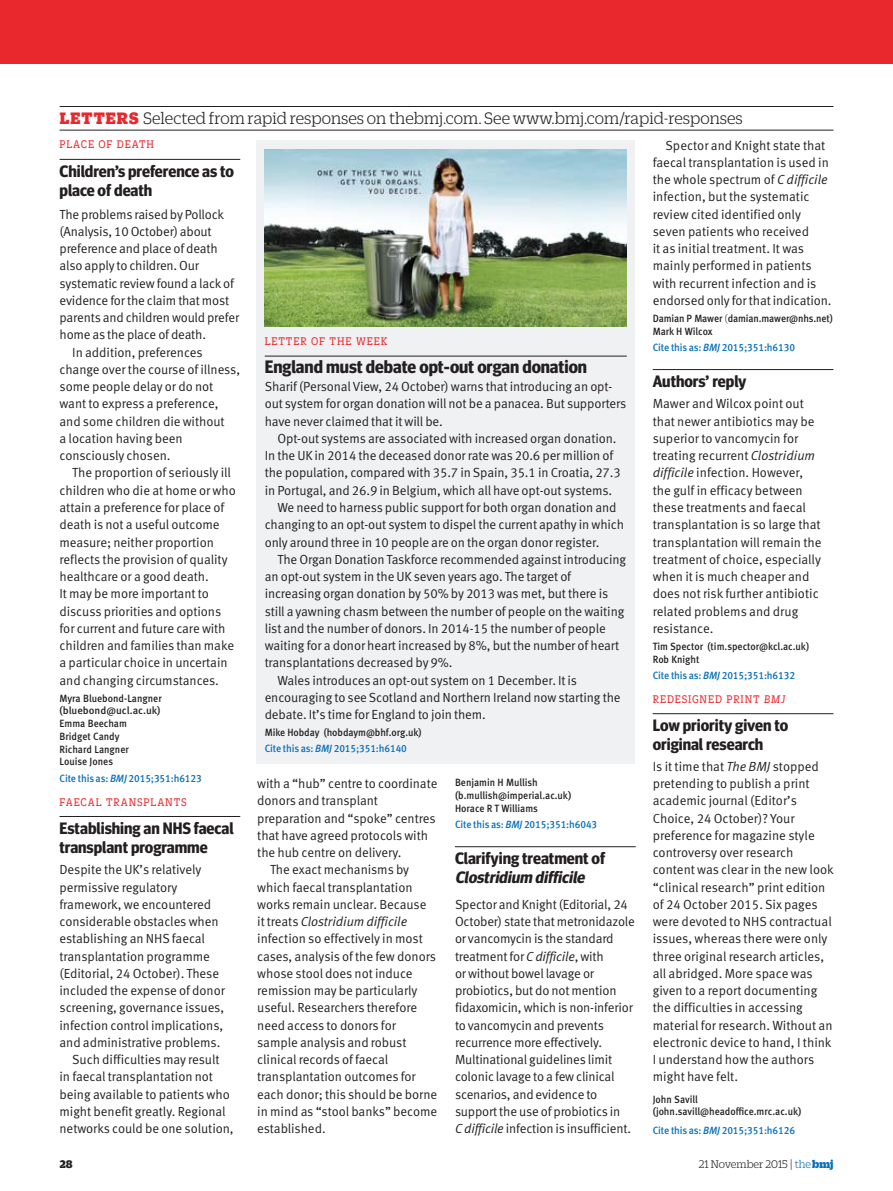
<style>
.page{position:relative;width:893px;height:1191px;background:#fff}
.page>*{position:absolute;margin:0;border:0;box-sizing:border-box;transform-origin:0 0}
.MINI_STRAP{font:300 18px "Duplicate Slab";color:#231f20}
.LETTERS_HEAD{font:700 18px "Meta Headline OT";color:#231f20}
.LETTERS_HEAD-2{font:700 16.5px/19.5px "Meta Headline OT";color:#231f20}
.BODY_SANS_INDENT{font:13.2px/17.2px "Meta Pro Normal";letter-spacing:-.01em;color:#231f20}
.BODY_SANS{font:13.2px/17.2px "Meta Pro Normal";letter-spacing:-.01em;color:#231f20}
.LETTERS_SLUG{font:12px "Duplicate Slab";letter-spacing:.08em;color:#e9282d;scale:.9 1}
.t1{font:300 12px "Duplicate Slab";color:#231f20}
.t2{font:900 12px "Duplicate Slab";color:#231f20}
.LETTERS_AUTHORS{font:500 10.5px/12.8px "Meta Pro";letter-spacing:-.005em;color:#231f20;scale:.93 1}
.CITATION{font:500 10.5px "Meta Pro";letter-spacing:-.01em;color:#0970b9;scale:.95 1}
.LETTERS_AUTHORS-2{font:500 10.5px/12.8px "Meta Pro";letter-spacing:-.005em;color:#231f20}
.s1{font-weight:900;color:#e9282d}
.s2{font-style:italic}
.s3{font-weight:300}
.s4{font-family:"Meta Headline OT"}
.s5{color:#0970b9}
.s6{font-weight:900;color:#0970b9}
</style>
<div class="page">
<div style="left:0;top:0;width:893px;height:64px;background:#e9282d"></div>
<hr style="left:653px;top:369px;width:180px;height:1px;background:#231f20">
<hr style="left:653px;top:713px;width:180px;height:1px;background:#231f20">
<hr style="left:60px;top:159px;width:180px;height:1px;background:#231f20">
<hr style="left:60px;top:816px;width:180px;height:1px;background:#231f20">
<hr style="left:455px;top:846px;width:181px;height:1px;background:#231f20">
<div style="left:256px;top:140px;width:379px;height:623px;background:#f0f1f2"></div>
<hr style="left:265px;top:356px;width:362px;height:1px;background:#231f20">
<hr style="left:60px;top:106px;width:773px;height:1px;background:#231f20">
<hr style="left:60px;top:130px;width:773px;height:1px;background:#231f20">
<img style="left:265px;top:149px;width:362px;height:177px">
<p class="MINI_STRAP" style="left:60px;top:107px;width:685px"><span class="s1">LETTERS</span> Selected from rapid responses on thebmj.com. See www.bmj.com/rapid-responses</p>
<p class="LETTERS_SLUG" style="left:60px;top:137px;width:106px">PLACE OF DEATH</p>
<p class="LETTERS_HEAD-2" style="left:60px;top:161px;width:176px">Children’s preference as to place of death</p>
<p class="BODY_SANS" style="left:60px;top:205px;width:181px">The problems raised by Pollock (Analysis, 10 October) about preference and place of death also apply to children. Our systematic review found a lack of evidence for the claim that most parents and children would prefer home as the place of death.</p>
<p class="BODY_SANS_INDENT" style="left:60px;top:343px;width:182px;text-indent:13px">In addition, preferences change over the course of illness, some people delay or do not want to express a preference, and some children die without<br>a location having been consciously chosen.</p>
<p class="BODY_SANS_INDENT" style="left:60px;top:463px;width:178px;text-indent:13px">The proportion of seriously ill children who die at home or who attain a preference for place of death is not a useful outcome measure; neither proportion reflects the provision of quality healthcare or a good death.<br>It may be more important to discuss priorities and options for current and future care with children and families than make a particular choice in uncertain and changing circumstances.</p>
<p class="LETTERS_AUTHORS" style="left:60px;top:691px;width:111px">Myra Bluebond-Langner</p>
<p class="LETTERS_AUTHORS-2" style="left:60px;top:703px;width:103px">(bluebond@ucl.ac.uk)<br>Emma Beecham<br>Bridget Candy<br>Richard Langner<br>Louise Jones</p>
<p class="CITATION" style="left:60px;top:770px;width:151px">Cite this as: <span class="s2">BMJ</span> 2015;351:h6123</p>
<p class="LETTERS_SLUG" style="left:60px;top:794px;width:143px">FAECAL TRANSPLANTS</p>
<p class="LETTERS_HEAD-2" style="left:60px;top:817px;width:176px">Establishing an NHS faecal transplant programme</p>
<p class="BODY_SANS" style="left:60px;top:860px;width:167px">Despite the UK’s relatively permissive regulatory framework, we encountered considerable obstacles when establishing an NHS faecal transplantation programme (Editorial, 24 October). These included the expense of donor screening, governance issues, infection control implications, and administrative problems.</p>
<p class="BODY_SANS_INDENT" style="left:60px;top:1050px;width:176px;text-indent:13px">Such difficulties may result<br>in faecal transplantation not being available to patients who might benefit greatly. Regional networks could be one solution,</p>
<p class="LETTERS_SLUG" style="left:265px;top:333px;width:138px">LETTER OF THE WEEK</p>
<p class="LETTERS_HEAD" style="left:265px;top:356px;width:324px">England must debate opt-out organ donation</p>
<p class="BODY_SANS" style="left:265px;top:377px;width:363px">Sharif (Personal View, 24 October) warns that introducing an opt&shy;out system for organ donation will not be a panacea. But supporters have never claimed that it will be.</p>
<p class="BODY_SANS_INDENT" style="left:265px;top:429px;width:358px;text-indent:13px">Opt-out systems are associated with increased organ donation.<br>In the UK in 2014 the deceased donor rate was 20.6 per million of the population, compared with 35.7 in Spain, 35.1 in Croatia, 27.3 in Portugal, and 26.9 in Belgium, which all have opt-out systems.</p>
<p class="BODY_SANS_INDENT" style="left:265px;top:498px;width:361px;text-indent:13px">We need to harness public support for both organ donation and changing to an opt-out system to dispel the current apathy in which only around three in 10 people are on the organ donor register.</p>
<p class="BODY_SANS_INDENT" style="left:265px;top:550px;width:363px;text-indent:13px">The Organ Donation Taskforce recommended against introducing an opt-out system in the UK seven years ago. The target of increasing organ donation by 50% by 2013 was met, but there is still a yawning chasm between the number of people on the waiting list and the number of donors. In 2014-15 the number of people waiting for a donor heart increased by 8%, but the number of heart transplantations decreased by 9%.</p>
<p class="BODY_SANS_INDENT" style="left:265px;top:670px;width:357px;text-indent:13px">Wales introduces an opt-out system on 1 December. It is encouraging to see Scotland and Northern Ireland now starting the debate. It’s time for England to join them.</p>
<p class="LETTERS_AUTHORS" style="left:265px;top:725px;width:170px">Mike Hobday (hobdaym@bhf.org.uk)</p>
<p class="CITATION" style="left:265px;top:740px;width:151px">Cite this as: <span class="s2">BMJ</span> 2015;351:h6140</p>
<p class="BODY_SANS_INDENT" style="left:257px;top:774px;width:182px">with a “hub” centre to coordinate donors and transplant preparation and “spoke” centres that have agreed protocols with the hub centre on delivery.</p>
<p class="BODY_SANS_INDENT" style="left:257px;top:860px;width:182px;text-indent:13px">The exact mechanisms by which faecal transplantation works remain unclear. Because it treats <span class="s2">Clostridium difficile </span>infection so effectively in most cases, analysis of the few donors whose stool does not induce remission may be particularly useful. Researchers therefore need access to donors for sample analysis and robust clinical records of faecal transplantation outcomes for each donor; this should be borne in mind as “stool banks” become established.</p>
<p class="LETTERS_AUTHORS" style="left:455px;top:775px;width:127px">Benjamin H Mullish (b.mullish@imperial.ac.uk)<br>Horace R T Williams</p>
<p class="CITATION" style="left:455px;top:816px;width:151px">Cite this as: <span class="s2">BMJ</span> 2015;351:h6043</p>
<p class="LETTERS_HEAD-2" style="left:455px;top:848px;width:152px">Clarifying treatment of<br><span class="s2">Clostridium difficile</span></p>
<p class="BODY_SANS" style="left:455px;top:895px;width:181px">Spector and Knight (Editorial, 24<br>October) state that metronidazole or vancomycin is the standard treatment for <span class="s2">C difficile</span>, with<br>or without bowel lavage or probiotics, but do not mention fidaxomicin, which is non-inferior to vancomycin and prevents recurrence more effectively.<br>Multinational guidelines limit colonic lavage to a few clinical scenarios, and evidence to support the use of probiotics in<br><span class="s2">C difficile</span> infection is insufficient.</p>
<p class="BODY_SANS_INDENT" style="left:653px;top:136px;width:180px;text-indent:13px">Spector and Knight state that faecal transplantation is used in the whole spectrum of <span class="s2">C difficile </span>infection, but the systematic review cited identified only seven patients who received<br>it as initial treatment. It was mainly performed in patients with recurrent infection and is endorsed only for that indication.</p>
<p class="LETTERS_AUTHORS" style="left:653px;top:311px;width:195px">Damian P Mawer <span class="s3">(</span>damian.mawer@nhs.net)<br>Mark H Wilcox</p>
<p class="CITATION" style="left:653px;top:339px;width:151px">Cite this as: <span class="s2">BMJ</span> 2015;351:h6130</p>
<p class="LETTERS_HEAD-2" style="left:653px;top:371px;width:95px">Authors’ reply</p>
<p class="BODY_SANS" style="left:653px;top:394px;width:170px">Mawer and Wilcox point out that newer antibiotics may be superior to vancomycin for treating recurrent <span class="s2">Clostridium difficile</span> infection. However, the gulf in efficacy between these treatments and faecal transplantation is so large that transplantation will remain the treatment of choice, especially when it is much cheaper and does not risk further antibiotic related problems and drug resistance.</p>
<p class="LETTERS_AUTHORS" style="left:653px;top:639px;width:170px">Tim Spector (tim.spector@kcl.ac.uk)<br>Rob Knight</p>
<p class="CITATION" style="left:653px;top:667px;width:151px">Cite this as: <span class="s2">BMJ</span> 2015;351:h6132</p>
<p class="LETTERS_SLUG" style="left:653px;top:691px;width:149px">REDESIGNED PRINT <span class="s2">BMJ</span></p>
<p class="LETTERS_HEAD-2" style="left:653px;top:715px;width:137px">Low priority given to original research</p>
<p class="BODY_SANS" style="left:653px;top:757px;width:183px">Is it time that <span class="s2">The BMJ</span> stopped pretending to publish a print academic journal (Editor’s<br>Choice, 24 October)? Your preference for magazine style controversy over research content was clear in the new look “clinical research” print edition of 24 October 2015. Six pages were devoted to NHS contractual issues, whereas there were only three original research articles, all abridged. More space was given to a report documenting the difficulties in accessing material for research. Without an electronic device to hand, I think<br>I understand how the authors might have felt.</p>
<p class="LETTERS_AUTHORS" style="left:653px;top:1092px;width:161px">John Savill (john.savill@headoffice.mrc.ac.uk)</p>
<p class="CITATION" style="left:653px;top:1122px;width:151px">Cite this as: <span class="s2">BMJ</span> 2015;351:h6126</p>
<p class="t2" style="left:60px;top:1155px;width:14px">28</p>
<p class="t1" style="left:699px;top:1156px;width:136px">21 November 2015 <span class="s4">|</span> <span class="s5">the</span> <span class="s6">bmj</span></p>
</div>
